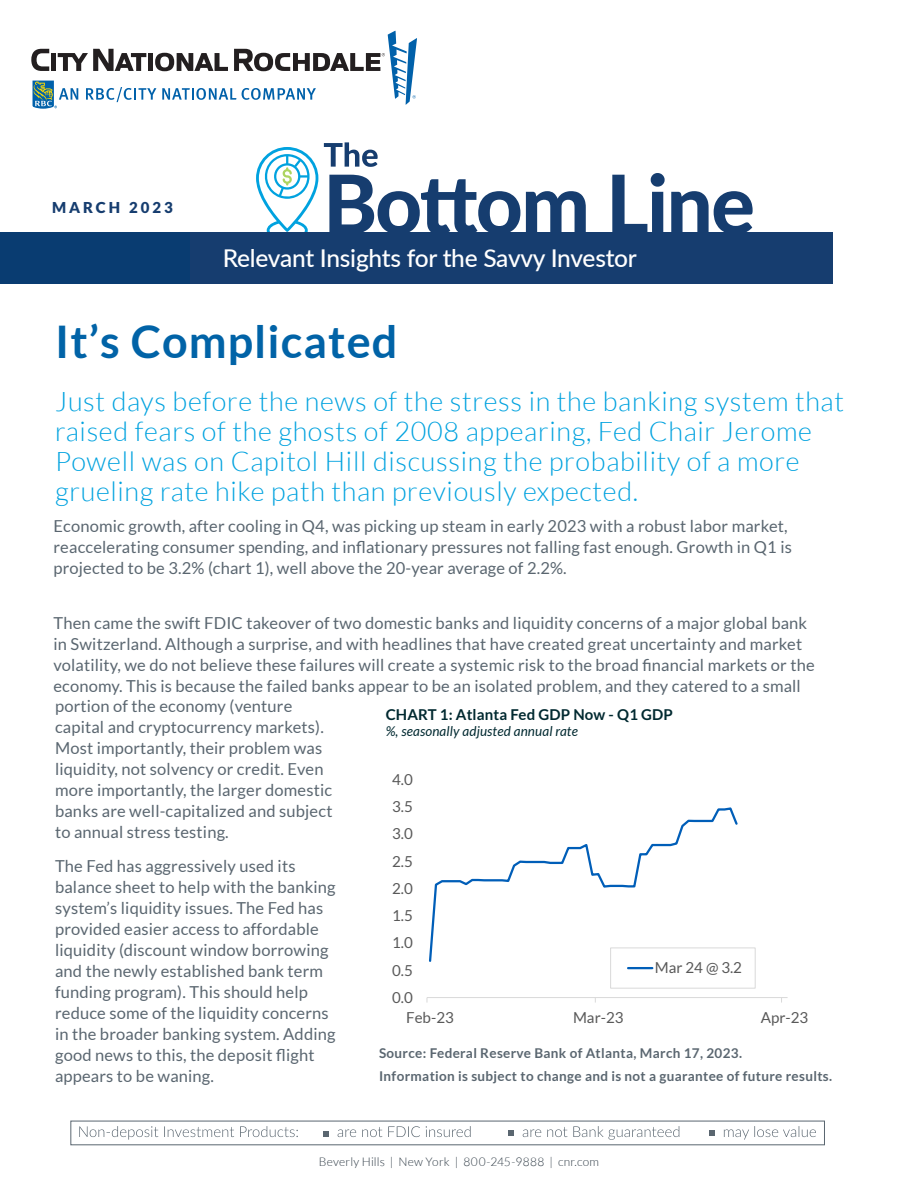
<style>
.page{position:relative;width:918px;height:1188px;background:#fff}
.page>*{position:absolute;margin:0;border:0;box-sizing:border-box;transform-origin:0 0}
.Emphasis_Header_300{font:700 45px "Lato";letter-spacing:.025em;color:#0163a7}
.Call_Out_Cyan_18{font:300 27px/30px "Lato";letter-spacing:.025em;color:#00a2df}
.t1{font:500 24.45px "Lato";letter-spacing:-.01em;color:#fff}
.Body_Copy_10_Grey{font:16.5px/21px "Lato";letter-spacing:.01em;color:#5a6670}
.t2{font:15.15px "Lato";color:#595959}
.Chart_FigureTitle{font:700 15px "Lato";letter-spacing:.01em;color:#002930}
.t3{font:900 15px "Lato";letter-spacing:.2em;color:#163d6f}
.Disclosure{font:700 13.5px "Lato";letter-spacing:.025em;color:#5a6670}
.Chart_FigureTitle-2{font:italic 13.5px "Lato";letter-spacing:.01em;color:#002930}
.t4{font:300 12px "Lato";letter-spacing:.015em;color:#323e48}
</style>
<div class="page">
<svg style="left:79px;top:1126px;width:737px;height:14px"></svg>
<div style="left:71px;top:1121px;width:754px;height:24px;border:1px solid #5a6670"></div>
<svg style="left:31px;top:31px;width:386px;height:78px"></svg>
<svg style="left:256px;top:147px;width:62px;height:86px"></svg>
<svg style="left:324px;top:142px;width:54px;height:25px"></svg>
<svg style="left:329px;top:175px;width:191px;height:58px"></svg>
<svg style="left:526px;top:191px;width:60px;height:42px"></svg>
<svg style="left:612px;top:173px;width:53px;height:60px"></svg>
<svg style="left:671px;top:191px;width:82px;height:42px"></svg>
<div style="left:123px;top:233px;width:710px;height:51px;background:#163d6f"></div>
<div style="left:0;top:233px;width:189px;height:51px;background:#093c71"></div>
<hr style="left:427px;top:997px;width:361px;height:1px;background:#d9d9d9">
<svg style="left:429px;top:807px;width:309px;height:155px"></svg>
<div style="left:610px;top:947px;width:146px;height:42px;background:#fff;border:1px solid #d9d9d9"></div>
<hr style="left:628px;top:967px;width:24px;height:2px;background:#005eb8">
<h4 class="t3" style="left:52px;top:199px;width:122px">MARCH 2023</h4>
<h3 class="t1" style="left:223px;top:240px;width:416px">Relevant Insights for the Savvy Investor</h3>
<p class="Emphasis_Header_300" style="left:55px;top:316px;width:344px">It’s Complicated</p>
<p class="Call_Out_Cyan_18" style="left:55px;top:386px;width:790px">Just days before the news of the stress in the banking system that raised fears of the ghosts of 2008 appearing, Fed Chair Jerome Powell was on Capitol Hill discussing the probability of a more grueling rate hike path than previously expected.</p>
<p class="Body_Copy_10_Grey" style="left:54px;top:515px;width:740px">Economic growth, after cooling in Q4, was picking up steam in early 2023 with a robust labor market, reaccelerating consumer spending, and inflationary pressures not falling fast enough. Growth in Q1 is projected to be 3.2% (chart 1), well above the 20-year average of 2.2%.</p>
<p class="Body_Copy_10_Grey" style="left:54px;top:613px;width:763px">Then came the swift FDIC takeover of two domestic banks and liquidity concerns of a major global bank in Switzerland. Although a surprise, and with headlines that have created great uncertainty and market volatility, we do not believe these failures will create a systemic risk to the broad financial markets or the economy. This is because the failed banks appear to be an isolated problem, and they catered to a small</p>
<p class="Body_Copy_10_Grey" style="left:55px;top:695px;width:279px">portion of the economy (venture capital and cryptocurrency markets).<br>Most importantly, their problem was liquidity, not solvency or credit. Even more importantly, the larger domestic banks are well-capitalized and subject to annual stress testing.</p>
<p class="Body_Copy_10_Grey" style="left:55px;top:855px;width:282px">The Fed has aggressively used its balance sheet to help with the banking system’s liquidity issues. The Fed has provided easier access to affordable liquidity (discount window borrowing and the newly established bank term funding program). This should help reduce some of the liquidity concerns in the broader banking system. Adding good news to this, the deposit flight appears to be waning.</p>
<p class="Chart_FigureTitle" style="left:386px;top:706px;width:289px">CHART 1: Atlanta Fed GDP Now - Q1 GDP</p>
<p class="Chart_FigureTitle-2" style="left:386px;top:724px;width:194px">%, seasonally adjusted annual rate</p>
<p class="t2" style="left:392px;top:771px;width:22px">4.0</p>
<p class="t2" style="left:392px;top:798px;width:22px">3.5</p>
<p class="t2" style="left:392px;top:825px;width:22px">3.0</p>
<p class="t2" style="left:392px;top:853px;width:22px">2.5</p>
<p class="t2" style="left:392px;top:880px;width:22px">2.0</p>
<p class="t2" style="left:392px;top:907px;width:22px">1.5</p>
<p class="t2" style="left:392px;top:934px;width:22px">1.0</p>
<p class="t2" style="left:392px;top:962px;width:22px">0.5</p>
<p class="t2" style="left:392px;top:989px;width:22px">0.0</p>
<p class="t2" style="left:655px;top:959px;width:89px">Mar 24 @ 3.2</p>
<p class="t2" style="left:406px;top:1009px;width:49px">Feb-23</p>
<p class="t2" style="left:573px;top:1009px;width:52px">Mar-23</p>
<p class="t2" style="left:761px;top:1009px;width:49px">Apr-23</p>
<p class="Disclosure" style="left:379px;top:1046px;width:365px">Source: Federal Reserve Bank of Atlanta, March 17, 2023.</p>
<p class="Disclosure" style="left:379px;top:1069px;width:455px">Information is subject to change and is not a guarantee of future results.</p>
<p class="t4" style="left:319px;top:1156px;width:282px">Beverly Hills | New York | 800-245-9888 | cnr.com</p>
</div>
